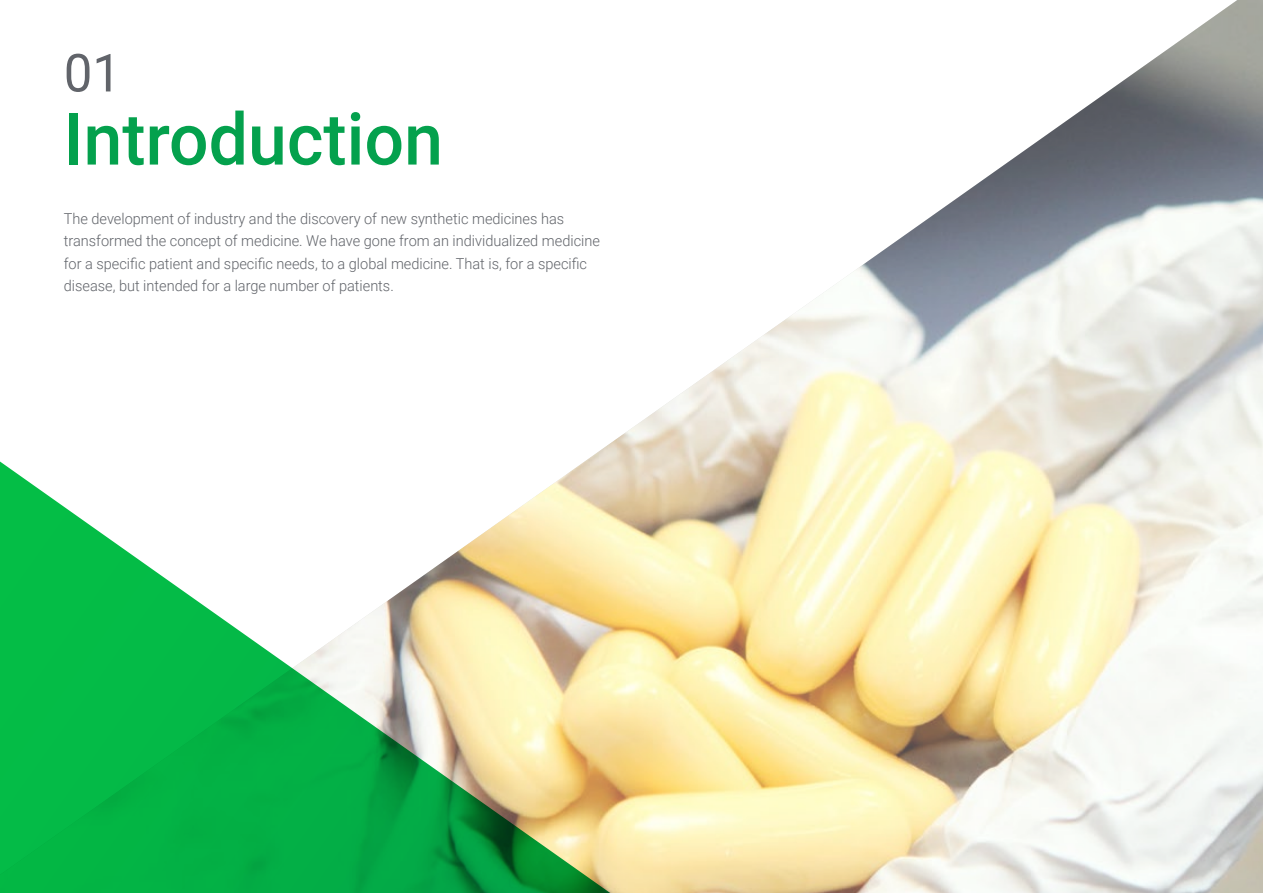
<style>
.page{position:relative;width:1263px;height:893px;background:#fff}
.page>*{position:absolute;margin:0;border:0;box-sizing:border-box;transform-origin:0 0}
.t1{font:500 72px "Roboto";color:#04a14d}
.t2{font:52.5px "Roboto";color:#61646a}
.t3{font:300 15px/22.5px "Roboto";color:#61646a}
</style>
<div class="page">
<img style="left:607px;top:0;width:656px;height:893px">
<svg style="left:0;top:446px;width:640px;height:447px"></svg>
<h2 class="t2" style="left:64px;top:36px;width:59px">01</h2>
<h1 class="t1" style="left:64px;top:89px;width:381px">Introduction</h1>
<p class="t3" style="left:64px;top:207px;width:538px">The development of industry and the discovery of new synthetic medicines has transformed the concept of medicine. We have gone from an individualized medicine for a specific patient and specific needs, to a global medicine. That is, for a specific disease, but intended for a large number of patients.</p>
</div>
